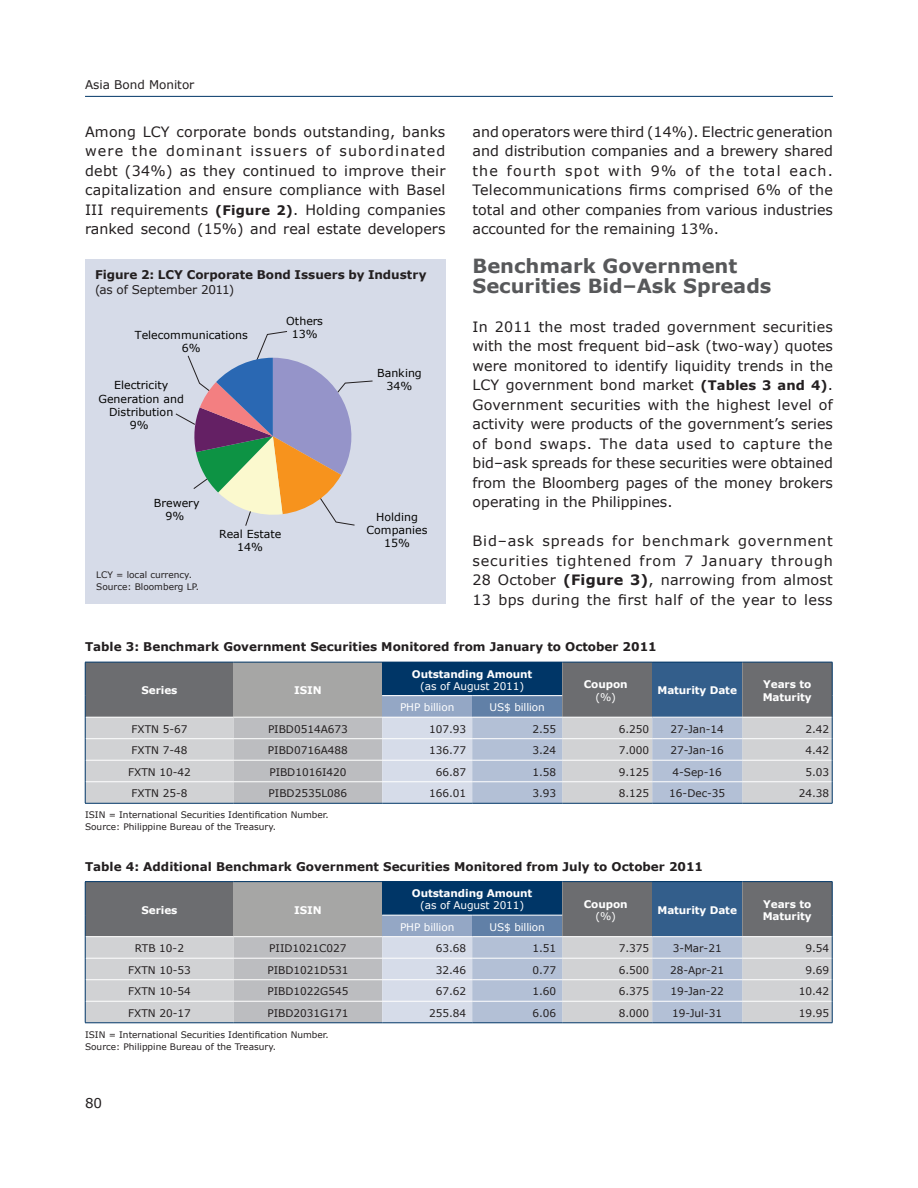
<style>
.page{position:relative;width:918px;height:1188px;background:#fff}
.page>*{position:absolute;margin:0;border:0;box-sizing:border-box;transform-origin:0 0}
.t1{font:700 19.5px/19.5px "Verdana";color:#57585a}
.t2{font:14.25px/19.5px "Verdana";color:#231f20;text-align:justify}
.t3{font:13.5px "Verdana";color:#231f20}
.t4{font:700 12px "Verdana";color:#231f20}
.t5{font:12px "Verdana";color:#231f20}
.t6{font:10.95px/13.2px "Verdana";color:#050504;text-align:center}
.t7{font:10.5px "Verdana";color:#231f20}
.t8{font:700 10.5px/12.6px "Verdana";letter-spacing:-.01em;color:#fff}
.t9{font:10.5px "Verdana";letter-spacing:-.01em;color:#fff}
.t10{font:9px/12px "Verdana";color:#231f20}
.s1{font-weight:700;font-size:13.2px}
.s2{font-weight:700}
</style>
<div class="page">
<hr style="left:85px;top:96px;width:748px;height:1px;background:#003667">
<div style="left:85px;top:259px;width:361px;height:345px;background:#d6dbe8"></div>
<svg style="left:176px;top:331px;width:196px;height:195px"></svg>
<hr style="left:472px;top:803px;width:90px;height:1px;background:#003667">
<hr style="left:562px;top:803px;width:90px;height:1px;background:#003667">
<hr style="left:652px;top:803px;width:90px;height:1px;background:#003667">
<hr style="left:742px;top:803px;width:90px;height:1px;background:#003667">
<svg style="left:85px;top:662px;width:748px;height:141px;background:#a0a9b5"></svg>
<hr style="left:85px;top:803px;width:149px;height:1px;background:#003667">
<hr style="left:234px;top:803px;width:148px;height:1px;background:#003667">
<hr style="left:382px;top:803px;width:90px;height:1px;background:#003667">
<hr style="left:85px;top:881px;width:149px;height:1px;background:#003667">
<hr style="left:234px;top:881px;width:148px;height:1px;background:#003667">
<hr style="left:382px;top:881px;width:90px;height:1px;background:#003667">
<hr style="left:472px;top:881px;width:90px;height:1px;background:#003667">
<hr style="left:562px;top:881px;width:90px;height:1px;background:#003667">
<hr style="left:652px;top:881px;width:90px;height:1px;background:#003667">
<hr style="left:742px;top:881px;width:90px;height:1px;background:#003667">
<hr style="left:472px;top:1023px;width:90px;height:1px;background:#003667">
<hr style="left:562px;top:1023px;width:90px;height:1px;background:#003667">
<hr style="left:652px;top:1023px;width:90px;height:1px;background:#003667">
<hr style="left:742px;top:1023px;width:90px;height:1px;background:#003667">
<svg style="left:85px;top:882px;width:748px;height:141px;background:#a0a9b5"></svg>
<hr style="left:85px;top:1023px;width:149px;height:1px;background:#003667">
<hr style="left:234px;top:1023px;width:148px;height:1px;background:#003667">
<hr style="left:382px;top:1023px;width:90px;height:1px;background:#003667">
<p class="t5" style="left:85px;top:77px;width:111px">Asia Bond Monitor</p>
<p class="t2" style="left:85px;top:121px;width:362px">Among LCY corporate bonds outstanding, banks were the dominant issuers of subordinated debt (34%) as they continued to improve their capitalization and ensure compliance with Basel III requirements <span class="s1">(Figure 2)</span>. Holding companies ranked second (15%) and real estate developers</p>
<p class="t4" style="left:95px;top:267px;width:333px">Figure 2: LCY Corporate Bond Issuers by Industry</p>
<p class="t5" style="left:95px;top:282px;width:141px">(as of September 2011)</p>
<p class="t6" style="left:286px;top:314px;width:38px">Others</p>
<p class="t6" style="left:135px;top:328px;width:114px">Telecommunications</p>
<p class="t6" style="left:292px;top:327px;width:27px">13%</p>
<p class="t6" style="left:182px;top:341px;width:20px">6%</p>
<p class="t6" style="left:99px;top:378px;width:87px">Electricity<br>Generation and<br>Distribution<br>9%</p>
<p class="t6" style="left:154px;top:496px;width:47px">Brewery<br>9%</p>
<p class="t10" style="left:96px;top:568px;width:104px">LCY = local currency.<br>Source: Bloomberg LP.</p>
<p class="t6" style="left:219px;top:527px;width:64px">Real Estate<br>14%</p>
<p class="t6" style="left:377px;top:366px;width:46px">Banking<br>34%</p>
<p class="t6" style="left:367px;top:510px;width:62px">Holding<br>Companies<br>15%</p>
<p class="t2" style="left:472px;top:121px;width:362px">and operators were third (14%). Electric generation and distribution companies and a brewery shared the fourth spot with 9% of the total each.<br>Telecommunications firms comprised 6% of the total and other companies from various industries accounted for the remaining 13%.</p>
<h1 class="t1" style="left:472px;top:256px;width:301px">Benchmark Government<br>Securities Bid–Ask Spreads</h1>
<p class="t2" style="left:472px;top:316px;width:362px">In 2011 the most traded government securities with the most frequent bid–ask (two-way) quotes were monitored to identify liquidity trends in the LCY government bond market <span class="s1">(Tables 3 and 4)</span>.<br>Government securities with the highest level of activity were products of the government’s series of bond swaps. The data used to capture the bid–ask spreads for these securities were obtained from the Bloomberg pages of the money brokers operating in the Philippines.</p>
<p class="t2" style="left:472px;top:531px;width:362px">Bid–ask spreads for benchmark government securities tightened from 7 January through 28 October <span class="s2">(Figure 3)</span>, narrowing from almost 13 bps during the first half of the year to less</p>
<p class="t4" style="left:85px;top:639px;width:573px">Table 3: Benchmark Government Securities Monitored from January to October 2011</p>
<p class="t8" style="left:142px;top:684px;width:37px">Series</p>
<p class="t8" style="left:294px;top:684px;width:29px">ISIN</p>
<p class="t8" style="left:412px;top:667px;width:122px">Outstanding Amount</p>
<p class="t9" style="left:420px;top:679px;width:105px">(as of August 2011)</p>
<p class="t8" style="left:584px;top:678px;width:45px">Coupon</p>
<p class="t9" style="left:595px;top:690px;width:22px">(%)</p>
<p class="t8" style="left:657px;top:684px;width:81px">Maturity Date</p>
<p class="t8" style="left:763px;top:678px;width:50px">Years to<br>Maturity</p>
<p class="t9" style="left:400px;top:701px;width:56px">PHP billion</p>
<p class="t9" style="left:490px;top:701px;width:57px">US$ billion</p>
<p class="t7" style="left:131px;top:722px;width:58px">FXTN 5-67</p>
<p class="t7" style="left:268px;top:722px;width:81px">PIBD0514A673</p>
<p class="t7" style="left:429px;top:722px;width:39px">107.93</p>
<p class="t7" style="left:532px;top:722px;width:25px">2.55</p>
<p class="t7" style="left:619px;top:722px;width:32px">6.250</p>
<p class="t7" style="left:670px;top:722px;width:55px">27-Jan-14</p>
<p class="t7" style="left:805px;top:722px;width:25px">2.42</p>
<p class="t7" style="left:131px;top:744px;width:58px">FXTN 7-48</p>
<p class="t7" style="left:268px;top:744px;width:81px">PIBD0716A488</p>
<p class="t7" style="left:429px;top:744px;width:39px">136.77</p>
<p class="t7" style="left:532px;top:744px;width:25px">3.24</p>
<p class="t7" style="left:619px;top:744px;width:32px">7.000</p>
<p class="t7" style="left:670px;top:744px;width:55px">27-Jan-16</p>
<p class="t7" style="left:805px;top:744px;width:25px">4.42</p>
<p class="t7" style="left:128px;top:765px;width:64px">FXTN 10-42</p>
<p class="t7" style="left:269px;top:765px;width:79px">PIBD1016I420</p>
<p class="t7" style="left:436px;top:765px;width:32px">66.87</p>
<p class="t7" style="left:532px;top:765px;width:25px">1.58</p>
<p class="t7" style="left:619px;top:765px;width:32px">9.125</p>
<p class="t7" style="left:673px;top:765px;width:51px">4-Sep-16</p>
<p class="t7" style="left:805px;top:765px;width:25px">5.03</p>
<p class="t7" style="left:131px;top:787px;width:58px">FXTN 25-8</p>
<p class="t7" style="left:269px;top:787px;width:80px">PIBD2535L086</p>
<p class="t7" style="left:429px;top:787px;width:39px">166.01</p>
<p class="t7" style="left:532px;top:787px;width:25px">3.93</p>
<p class="t7" style="left:619px;top:787px;width:32px">8.125</p>
<p class="t7" style="left:669px;top:787px;width:57px">16-Dec-35</p>
<p class="t7" style="left:799px;top:787px;width:32px">24.38</p>
<p class="t10" style="left:85px;top:809px;width:245px">ISIN = International Securities Identification Number.<br>Source: Philippine Bureau of the Treasury.</p>
<p class="t4" style="left:85px;top:859px;width:620px">Table 4: Additional Benchmark Government Securities Monitored from July to October 2011</p>
<p class="t8" style="left:142px;top:903px;width:37px">Series</p>
<p class="t8" style="left:294px;top:903px;width:29px">ISIN</p>
<p class="t8" style="left:412px;top:887px;width:122px">Outstanding Amount</p>
<p class="t9" style="left:420px;top:899px;width:105px">(as of August 2011)</p>
<p class="t8" style="left:584px;top:897px;width:45px">Coupon</p>
<p class="t9" style="left:595px;top:910px;width:22px">(%)</p>
<p class="t8" style="left:657px;top:903px;width:81px">Maturity Date</p>
<p class="t8" style="left:763px;top:897px;width:50px">Years to<br>Maturity</p>
<p class="t9" style="left:400px;top:920px;width:56px">PHP billion</p>
<p class="t9" style="left:490px;top:920px;width:57px">US$ billion</p>
<p class="t7" style="left:135px;top:942px;width:51px">RTB 10-2</p>
<p class="t7" style="left:269px;top:942px;width:79px">PIID1021C027</p>
<p class="t7" style="left:436px;top:942px;width:32px">63.68</p>
<p class="t7" style="left:532px;top:942px;width:25px">1.51</p>
<p class="t7" style="left:619px;top:942px;width:32px">7.375</p>
<p class="t7" style="left:673px;top:942px;width:51px">3-Mar-21</p>
<p class="t7" style="left:805px;top:942px;width:25px">9.54</p>
<p class="t7" style="left:128px;top:963px;width:64px">FXTN 10-53</p>
<p class="t7" style="left:268px;top:963px;width:82px">PIBD1021D531</p>
<p class="t7" style="left:436px;top:963px;width:32px">32.46</p>
<p class="t7" style="left:532px;top:963px;width:25px">0.77</p>
<p class="t7" style="left:619px;top:963px;width:32px">6.500</p>
<p class="t7" style="left:670px;top:963px;width:56px">28-Apr-21</p>
<p class="t7" style="left:805px;top:963px;width:25px">9.69</p>
<p class="t7" style="left:128px;top:985px;width:64px">FXTN 10-54</p>
<p class="t7" style="left:268px;top:985px;width:82px">PIBD1022G545</p>
<p class="t7" style="left:436px;top:985px;width:32px">67.62</p>
<p class="t7" style="left:532px;top:985px;width:25px">1.60</p>
<p class="t7" style="left:619px;top:985px;width:32px">6.375</p>
<p class="t7" style="left:670px;top:985px;width:55px">19-Jan-22</p>
<p class="t7" style="left:799px;top:985px;width:32px">10.42</p>
<p class="t7" style="left:128px;top:1006px;width:64px">FXTN 20-17</p>
<p class="t7" style="left:268px;top:1006px;width:82px">PIBD2031G171</p>
<p class="t7" style="left:429px;top:1006px;width:39px">255.84</p>
<p class="t7" style="left:532px;top:1006px;width:25px">6.06</p>
<p class="t7" style="left:619px;top:1006px;width:32px">8.000</p>
<p class="t7" style="left:672px;top:1006px;width:52px">19-Jul-31</p>
<p class="t7" style="left:799px;top:1006px;width:32px">19.95</p>
<p class="t10" style="left:85px;top:1028px;width:245px">ISIN = International Securities Identification Number.<br>Source: Philippine Bureau of the Treasury.</p>
<p class="t3" style="left:85px;top:1095px;width:19px">80</p>
</div>
